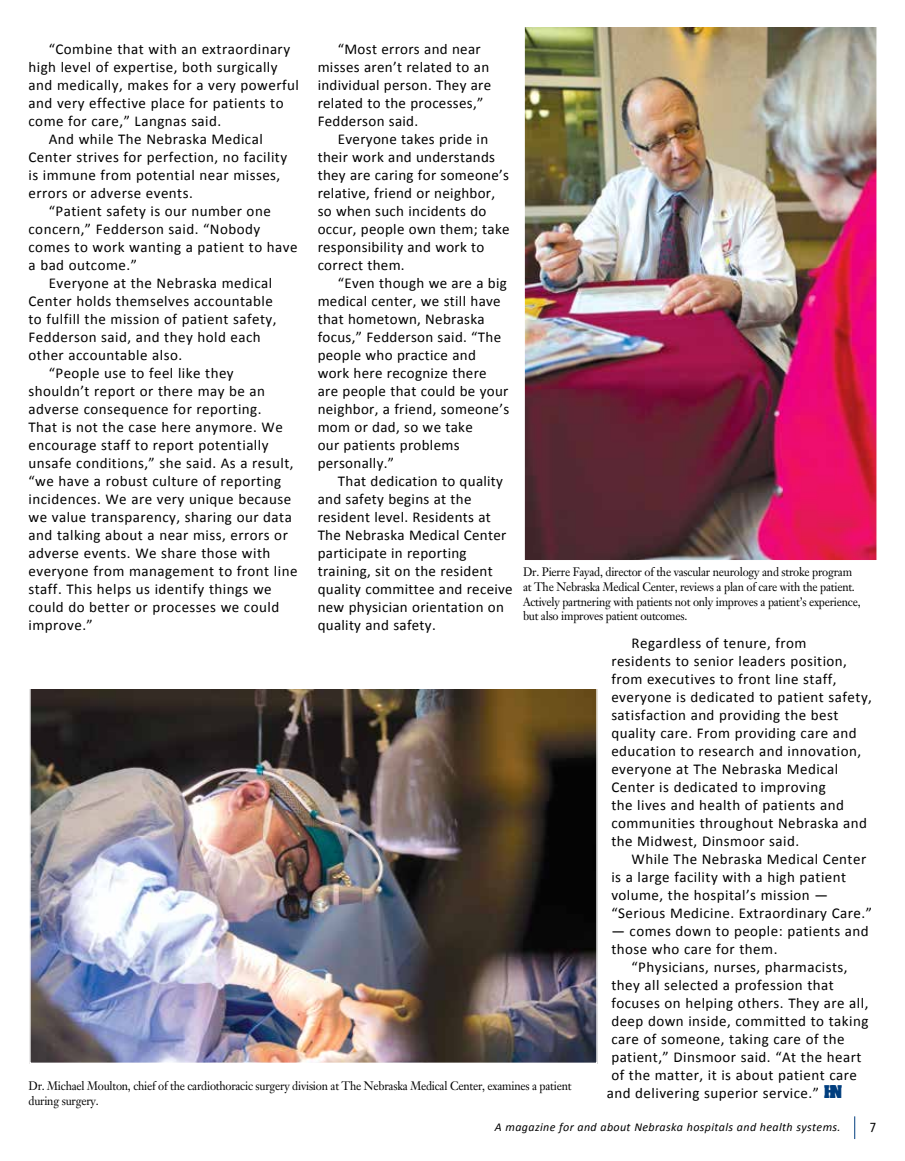
<style>
.page{position:relative;width:905px;height:1161px;background:#fff}
.page>*{position:absolute;margin:0;border:0;box-sizing:border-box;transform-origin:0 0}
.t1{font:15px/18px "Calibri";letter-spacing:.03em;color:#000}
.t2{font:14.25px "Officina Sans";color:#000}
.t3{font:12.15px/14.5px "Janson Text";letter-spacing:-.02em;color:#000;scale:.93 1}
.t4{font:italic 12px "Calibri";letter-spacing:.03em;color:#000}
.s1{font-family:"Aachen";font-weight:700;color:#003e7e}
</style>
<div class="page">
<svg style="left:854px;top:1116px;width:1px;height:23px"></svg>
<img style="left:526px;top:29px;width:349px;height:530px">
<div style="left:523px;top:26px;width:355px;height:536px;border:2px solid #fff"></div>
<img style="left:32px;top:689px;width:562px;height:372px">
<div style="left:29px;top:678px;width:568px;height:386px;border:2px solid #fff"></div>
<p class="t1" style="left:49px;top:40px;width:243px">“Combine that with an extraordinary</p>
<p class="t1" style="left:28px;top:58px;width:250px">high level of expertise, both surgically</p>
<p class="t1" style="left:28px;top:76px;width:272px">and medically, makes for a very powerful</p>
<p class="t1" style="left:28px;top:94px;width:257px">and very effective place for patients to</p>
<p class="t1" style="left:28px;top:112px;width:194px">come for care,” Langnas said.</p>
<p class="t1" style="left:49px;top:130px;width:215px">And while The Nebraska Medical</p>
<p class="t1" style="left:28px;top:148px;width:260px">Center strives for perfection, no facility</p>
<p class="t1" style="left:28px;top:166px;width:253px">is immune from potential near misses,</p>
<p class="t1" style="left:28px;top:184px;width:166px">errors or adverse events.</p>
<p class="t1" style="left:49px;top:202px;width:223px">“Patient safety is our number one</p>
<p class="t1" style="left:28px;top:220px;width:233px">concern,” Fedderson said. “Nobody</p>
<p class="t1" style="left:28px;top:238px;width:270px">comes to work wanting a patient to have</p>
<p class="t1" style="left:28px;top:256px;width:110px">a bad outcome.”</p>
<p class="t1" style="left:49px;top:274px;width:225px">Everyone at the Nebraska medical</p>
<p class="t1" style="left:28px;top:292px;width:246px">Center holds themselves accountable</p>
<p class="t1" style="left:28px;top:310px;width:249px">to fulfill the mission of patient safety,</p>
<p class="t1" style="left:28px;top:328px;width:234px">Fedderson said, and they hold each</p>
<p class="t1" style="left:28px;top:346px;width:155px">other accountable also.</p>
<p class="t1" style="left:49px;top:364px;width:186px">“People use to feel like they</p>
<p class="t1" style="left:28px;top:382px;width:238px">shouldn’t report or there may be an</p>
<p class="t1" style="left:28px;top:400px;width:234px">adverse consequence for reporting.</p>
<p class="t1" style="left:28px;top:418px;width:256px">That is not the case here anymore. We</p>
<p class="t1" style="left:28px;top:436px;width:241px">encourage staff to report potentially</p>
<p class="t1" style="left:28px;top:454px;width:266px">unsafe conditions,” she said. As a result,</p>
<p class="t1" style="left:28px;top:472px;width:254px">“we have a robust culture of reporting</p>
<p class="t1" style="left:28px;top:490px;width:264px">incidences. We are very unique because</p>
<p class="t1" style="left:28px;top:508px;width:265px">we value transparency, sharing our data</p>
<p class="t1" style="left:28px;top:526px;width:261px">and talking about a near miss, errors or</p>
<p class="t1" style="left:28px;top:544px;width:243px">adverse events. We share those with</p>
<p class="t1" style="left:28px;top:562px;width:270px">everyone from management to front line</p>
<p class="t1" style="left:28px;top:580px;width:245px">staff. This helps us identify things we</p>
<p class="t1" style="left:28px;top:598px;width:252px">could do better or processes we could</p>
<p class="t1" style="left:28px;top:616px;width:66px">improve.”</p>
<p class="t1" style="left:318px;top:40px;width:175px;text-indent:20px">“Most errors and near misses aren’t related to an individual person. They are related to the processes,”<br>Fedderson said.</p>
<p class="t1" style="left:318px;top:130px;width:193px;text-indent:20px">Everyone takes pride in their work and understands they are caring for someone’s relative, friend or neighbor, so when such incidents do occur, people own them; take responsibility and work to correct them.</p>
<p class="t1" style="left:318px;top:274px;width:193px;text-indent:20px">“Even though we are a big medical center, we still have that hometown, Nebraska focus,” Fedderson said. “The people who practice and work here recognize there are people that could be your neighbor, a friend, someone’s mom or dad, so we take<br>our patients problems personally.”</p>
<p class="t1" style="left:318px;top:472px;width:197px;text-indent:20px">That dedication to quality and safety begins at the resident level. Residents at<br>The Nebraska Medical Center participate in reporting training, sit on the resident quality committee and receive new physician orientation on quality and safety.</p>
<p class="t3" style="left:523px;top:565px;width:364px">Dr. Pierre Fayad, director of the vascular neurology and stroke program at The Nebraska Medical Center, reviews a plan of care with the patient.<br>Actively partnering with patients not only improves a patient’s experience, but also improves patient outcomes.</p>
<p class="t3" style="left:28px;top:1079px;width:585px">Dr. Michael Moulton, chief of the cardiothoracic surgery division at The Nebraska Medical Center, examines a patient during surgery.</p>
<p class="t1" style="left:611px;top:634px;width:262px;text-indent:20px">Regardless of tenure, from<br>residents to senior leaders position, from executives to front line staff, everyone is dedicated to patient safety, satisfaction and providing the best quality care. From providing care and education to research and innovation, everyone at The Nebraska Medical Center is dedicated to improving<br>the lives and health of patients and communities throughout Nebraska and the Midwest, Dinsmoor said.</p>
<p class="t1" style="left:611px;top:850px;width:262px;text-indent:20px">While The Nebraska Medical Center is a large facility with a high patient volume, the hospital’s mission — “Serious Medicine. Extraordinary Care.”</p>
<p class="t1" style="left:611px;top:922px;width:259px">— comes down to people: patients and those who care for them.</p>
<p class="t1" style="left:631px;top:958px;width:217px">“Physicians, nurses, pharmacists,</p>
<p class="t1" style="left:611px;top:976px;width:224px">they all selected a profession that</p>
<p class="t1" style="left:611px;top:994px;width:258px">focuses on helping others. They are all,</p>
<p class="t1" style="left:611px;top:1012px;width:259px">deep down inside, committed to taking</p>
<p class="t1" style="left:611px;top:1030px;width:235px">care of someone, taking care of the</p>
<p class="t1" style="left:611px;top:1048px;width:251px">patient,” Dinsmoor said. “At the heart</p>
<p class="t1" style="left:611px;top:1066px;width:247px">of the matter, it is about patient care</p>
<p class="t1" style="left:607px;top:1084px;width:237px">and delivering superior service.” <span class="s1">HN</span></p>
<p class="t4" style="left:495px;top:1119px;width:347px">A magazine for and about Nebraska hospitals and health systems.</p>
<p class="t2" style="left:869px;top:1119px;width:9px">7</p>
</div>
